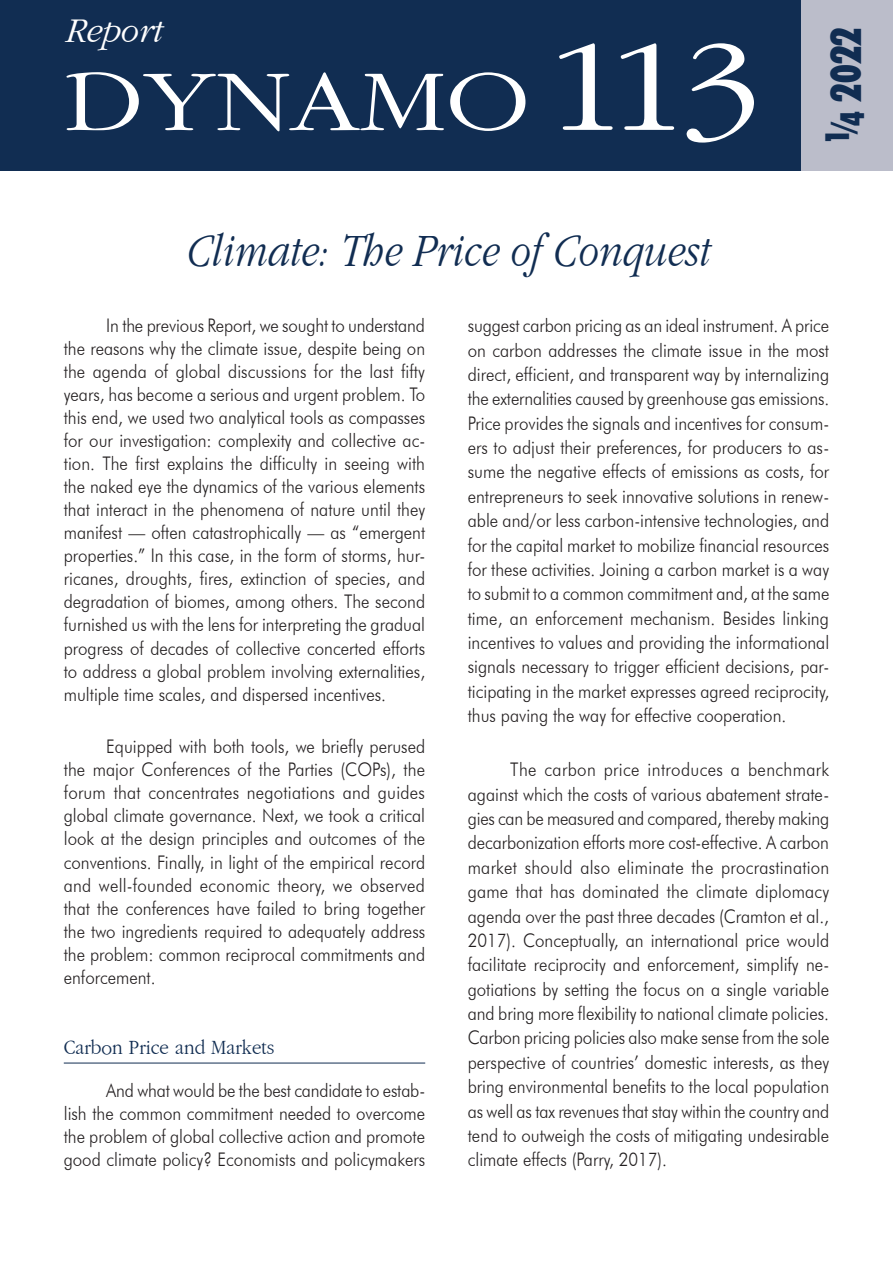
<style>
.page{position:relative;width:893px;height:1263px;background:#fff}
.page>*{position:absolute;margin:0;border:0;box-sizing:border-box;transform-origin:0 0}
.t1{font:90px "Gatineau Plain";color:#fff;scale:1.2 1}
.t2{font:italic 48px "Gatineau";color:#112d52;scale:.83 1}
.t3{font:900 condensed 42px "Futura BT";color:#112d52;scale:.9 1}
.t4{font:italic 36px "Gatineau";color:#fff}
.t5{font:21px "Gatineau Plain";color:#112d52;scale:.9 1}
.t6{font:300 18.75px/23.1px "Futura BT";color:#231f20;text-align:justify;scale:.9 1}
.s1{font-size:135px}
.s2{font-size:33px}
</style>
<div class="page">
<div style="left:0;top:0;width:893px;height:170px;background:#112d52"></div>
<hr style="left:64px;top:1063px;width:361px;height:1px;background:#112d52">
<div style="left:801px;top:0;width:92px;height:170px;background:#bbbdca"></div>
<h3 class="t4" style="left:64px;top:12px;width:99px">Report</h3>
<h1 class="t1" style="left:64px;top:54px;width:582px">DYNAMO<span class="s1">113</span></h1>
<h2 class="t2" style="left:185px;top:225px;width:633px">Climate: The Price of Conquest</h2>
<h3 class="t3" style="left:821px;top:144px;width:131px;rotate:-90deg"><sup>1</sup><span class="s2">/4</span> 2022</h3>
<p class="t6" style="left:64px;top:314px;width:403px;text-indent:43px">In the previous Report, we sought to understand the reasons why the climate issue, despite being on the agenda of global discussions for the last fifty years, has become a serious and urgent problem. To this end, we used two analytical tools as compasses for our investigation: complexity and collective ac&shy;tion. The first explains the difficulty in seeing with the naked eye the dynamics of the various elements that interact in the phenomena of nature until they manifest — often catastrophically — as “emergent properties.” In this case, in the form of storms, hur&shy;ricanes, droughts, fires, extinction of species, and degradation of biomes, among others. The second furnished us with the lens for interpreting the gradual progress of decades of collective concerted efforts to address a global problem involving externalities, multiple time scales, and dispersed incentives.</p>
<p class="t6" style="left:64px;top:735px;width:403px;text-indent:43px">Equipped with both tools, we briefly perused the major Conferences of the Parties (COPs), the forum that concentrates negotiations and guides global climate governance. Next, we took a critical look at the design principles and outcomes of the conventions. Finally, in light of the empirical record and well-founded economic theory, we observed that the conferences have failed to bring together the two ingredients required to adequately address the problem: common reciprocal commitments and enforcement.</p>
<p class="t5" style="left:64px;top:1037px;width:236px">Carbon Price and Markets</p>
<p class="t6" style="left:64px;top:1079px;width:403px;text-indent:43px">And what would be the best candidate to estab&shy;lish the common commitment needed to overcome the problem of global collective action and promote good climate policy? Economists and policymakers</p>
<p class="t6" style="left:468px;top:313px;width:403px;line-height:24.3px">suggest carbon pricing as an ideal instrument. A price on carbon addresses the climate issue in the most direct, efficient, and transparent way by internalizing the externalities caused by greenhouse gas emissions.<br>Price provides the signals and incentives for consum&shy;ers to adjust their preferences, for producers to as&shy;sume the negative effects of emissions as costs, for entrepreneurs to seek innovative solutions in renew&shy;able and/or less carbon-intensive technologies, and for the capital market to mobilize financial resources for these activities. Joining a carbon market is a way to submit to a common commitment and, at the same time, an enforcement mechanism. Besides linking incentives to values and providing the informational signals necessary to trigger efficient decisions, par&shy;ticipating in the market expresses agreed reciprocity, thus paving the way for effective cooperation.</p>
<p class="t6" style="left:468px;top:757px;width:403px;line-height:24.5px;text-indent:43px">The carbon price introduces a benchmark against which the costs of various abatement strate&shy;gies can be measured and compared, thereby making decarbonization efforts more cost-effective. A carbon market should also eliminate the procrastination game that has dominated the climate diplomacy agenda over the past three decades (Cramton et al., 2017). Conceptually, an international price would facilitate reciprocity and enforcement, simplify ne&shy;gotiations by setting the focus on a single variable and bring more flexibility to national climate policies.<br>Carbon pricing policies also make sense from the sole perspective of countries’ domestic interests, as they bring environmental benefits to the local population as well as tax revenues that stay within the country and tend to outweigh the costs of mitigating undesirable climate effects (Parry, 2017).</p>
</div>
